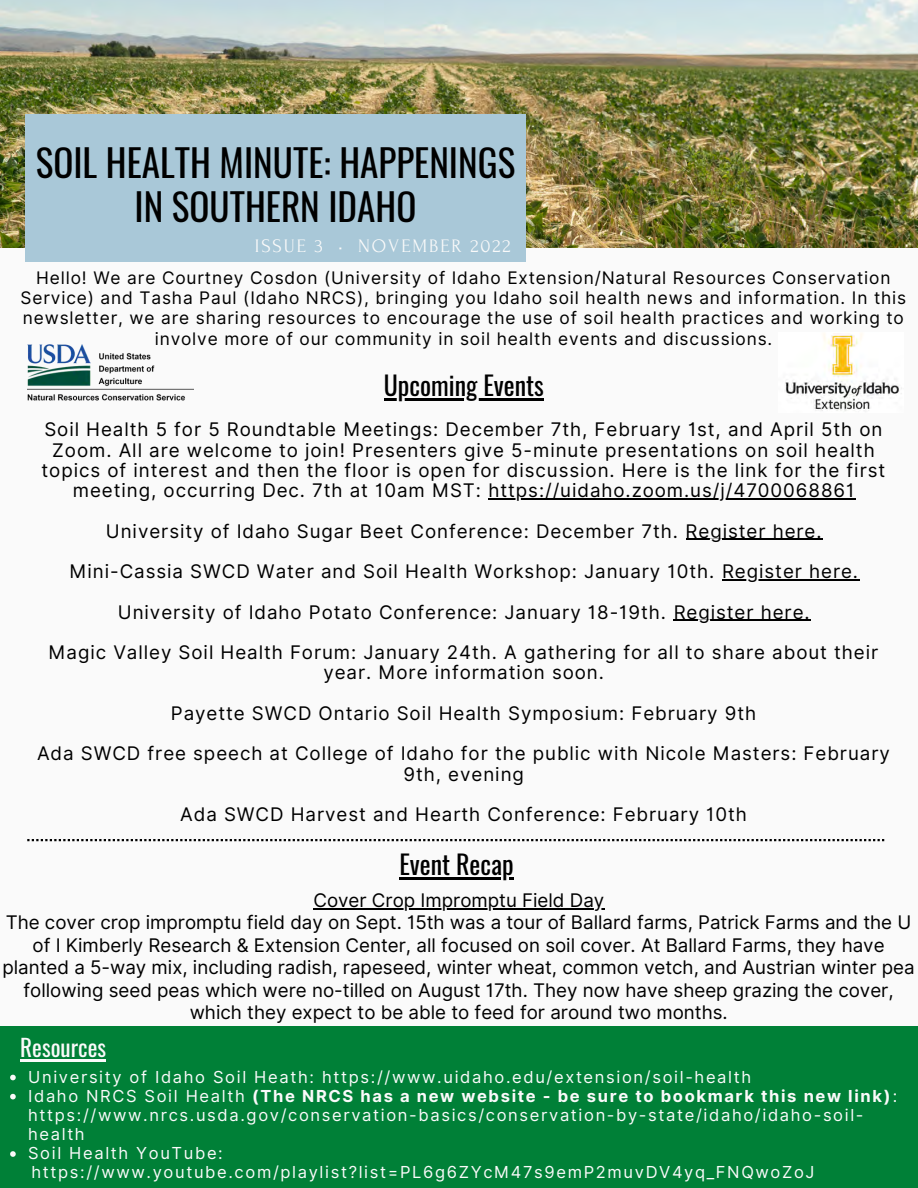
<style>
.page{position:relative;width:918px;height:1188px;background:#fafafa}
.page>*{position:absolute;margin:0;border:0;box-sizing:border-box;transform-origin:0 0}
.t1{font:37.2px/43.8px "Oswald";color:#000;text-align:center}
.t2{font:25.95px "Oswald";color:#000}
.t3{font:23.1px "Oswald";color:#fafafa}
.t4{font:19.05px "Forum";letter-spacing:.1em;color:#fafafa}
.t5{font:18.75px/40.5px "Inter";letter-spacing:.05em;color:#000;text-align:center}
.t6{font:18.75px/22.5px "Inter";color:#000;text-align:center}
.t7{font:17.25px/20.2px "Inter";letter-spacing:.05em;color:#000;text-align:center}
.t8{font:16.5px/19px "Inter";letter-spacing:.1em;color:#fafafa}
.s1{font-weight:700}
</style>
<div class="page">
<img style="left:0;top:0;width:918px;height:247px">
<div style="left:25px;top:114px;width:501px;height:147px;background:#a9c8d8"></div>
<hr style="left:488px;top:498px;width:368px;height:1px;background:#000">
<hr style="left:686px;top:539px;width:131px;height:1px;background:#000">
<hr style="left:722px;top:579px;width:137px;height:1px;background:#000">
<hr style="left:674px;top:620px;width:137px;height:1px;background:#000">
<div style="left:0;top:1027px;width:918px;height:161px;background:#008037"></div>
<img style="left:27px;top:345px;width:167px;height:56px">
<img style="left:785px;top:335px;width:114px;height:76px">
<svg style="left:27px;top:839px;width:857px;height:2px"></svg>
<hr style="left:20px;top:1059px;width:86px;height:2px;background:#fafafa">
<svg style="left:10px;top:1075px;width:6px;height:5px"></svg>
<svg style="left:10px;top:1094px;width:6px;height:5px"></svg>
<svg style="left:10px;top:1151px;width:6px;height:6px"></svg>
<hr style="left:384px;top:398px;width:160px;height:3px;background:#000">
<hr style="left:399px;top:877px;width:115px;height:2px;background:#000">
<hr style="left:313px;top:908px;width:292px;height:1px;background:#000">
<h1 class="t1" style="left:36px;top:139px;width:481px">SOIL HEALTH MINUTE: HAPPENINGS<br>IN SOUTHERN IDAHO</h1>
<p class="t4" style="left:255px;top:236px;width:257px">ISSUE 3 • NOVEMBER 2022</p>
<p class="t7" style="left:21px;top:267px;width:887px">Hello! We are Courtney Cosdon (University of Idaho Extension/Natural Resources Conservation Service) and Tasha Paul (Idaho NRCS), bringing you Idaho soil health news and information. In this newsletter, we are sharing resources to encourage the use of soil health practices and working to involve more of our community in soil health events and discussions.</p>
<h2 class="t2" style="left:384px;top:365px;width:162px">Upcoming Events</h2>
<p class="t5" style="left:42px;top:420px;width:845px;line-height:20.2px">Soil Health 5 for 5 Roundtable Meetings: December 7th, February 1st, and April 5th on Zoom. All are welcome to join! Presenters give 5-minute presentations on soil health topics of interest and then the floor is open for discussion. Here is the link for the first meeting, occurring Dec. 7th at 10am MST: https://uidaho.zoom.us/j/4700068861</p>
<p class="t5" style="left:49px;top:511px;width:831px">University of Idaho Sugar Beet Conference: December 7th. Register here.<br>Mini-Cassia SWCD Water and Soil Health Workshop: January 10th. Register here.<br>University of Idaho Potato Conference: January 18-19th. Register here.<br>Magic Valley Soil Health Forum: January 24th. A gathering for all to share about their</p>
<p class="t5" style="left:37px;top:652px;width:854px">year. More information soon.<br>Payette SWCD Ontario Soil Health Symposium: February 9th<br>Ada SWCD free speech at College of Idaho for the public with Nicole Masters: February</p>
<p class="t5" style="left:180px;top:754px;width:568px">9th, evening<br>Ada SWCD Harvest and Hearth Conference: February 10th</p>
<h2 class="t2" style="left:399px;top:844px;width:116px">Event Recap</h2>
<p class="t6" style="left:2px;top:889px;width:914px">Cover Crop Impromptu Field Day<br>The cover crop impromptu field day on Sept. 15th was a tour of Ballard farms, Patrick Farms and the U of I Kimberly Research &amp; Extension Center, all focused on soil cover. At Ballard Farms, they have planted a 5-way mix, including radish, rapeseed, winter wheat, common vetch, and Austrian winter pea following seed peas which were no-tilled on August 17th. They now have sheep grazing the cover, which they expect to be able to feed for around two months.</p>
<p class="t3" style="left:20px;top:1029px;width:87px">Resources</p>
<p class="t8" style="left:28px;top:1067px;width:871px">University of Idaho Soil Heath: https://www.uidaho.edu/extension/soil-health<br>Idaho NRCS Soil Health <span class="s1">(The NRCS has a new website - be sure to bookmark this new link)</span>: https://www.nrcs.usda.gov/conservation-basics/conservation-by-state/idaho/idaho-soil&shy;health<br>Soil Health YouTube: https://www.youtube.com/playlist?list=PL6g6ZYcM47s9emP2muvDV4yq_FNQwoZoJ</p>
</div>
